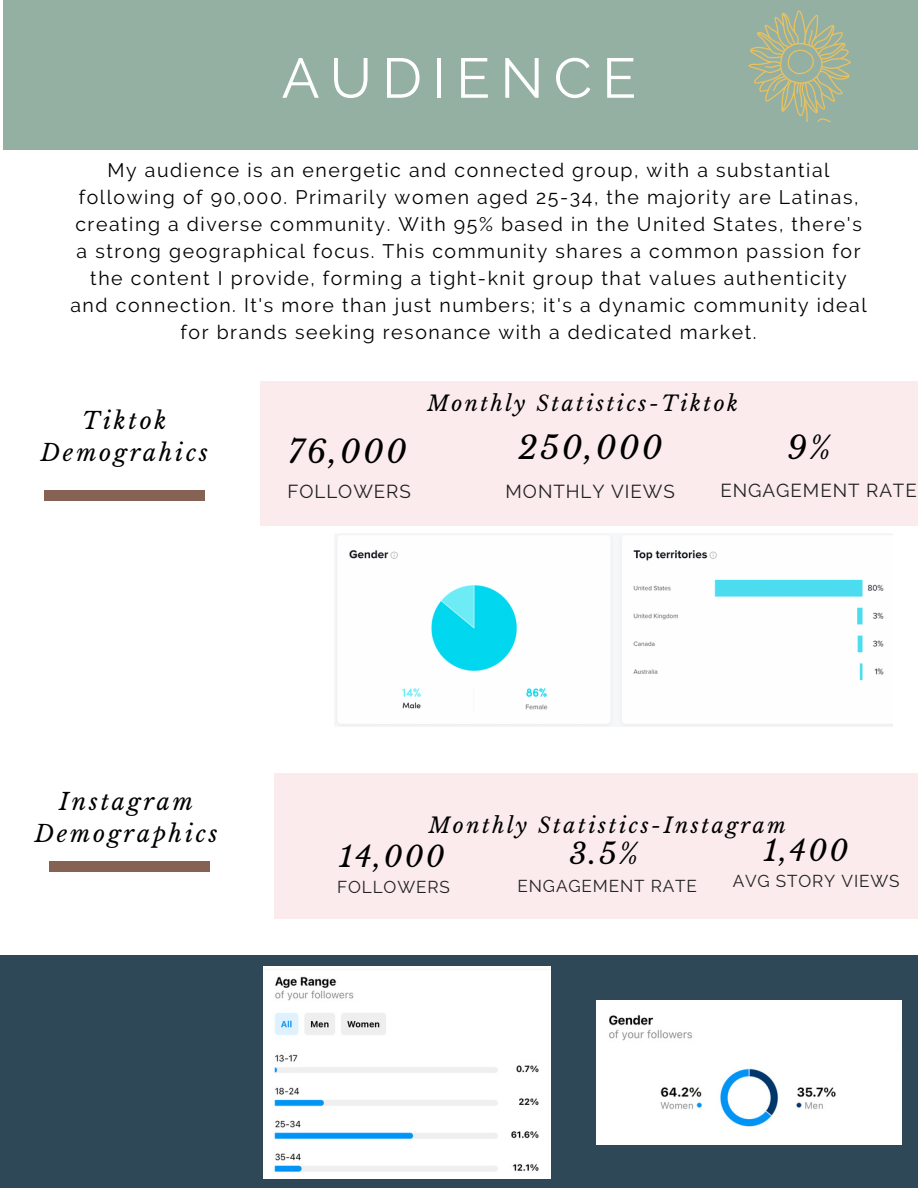
<style>
.page{position:relative;width:918px;height:1188px;background:#fff}
.page>*{position:absolute;margin:0;border:0;box-sizing:border-box;transform-origin:0 0}
.t1{font:56.1px "Raleway";letter-spacing:.18em;color:#fff}
.t2{font:italic 31.35px "Libre Baskerville";letter-spacing:.08em;color:#000}
.t3{font:italic 28.65px "Libre Baskerville";letter-spacing:.08em;color:#000}
.t4{font:italic 23.25px "Libre Baskerville";letter-spacing:.12em;color:#000}
.t5{font:italic 21.15px "Libre Baskerville";letter-spacing:.12em;color:#000}
.t6{font:19.5px/27px "Raleway";letter-spacing:.08em;color:#000;text-align:center}
.t7{font:18.75px "Raleway";letter-spacing:.05em;color:#222}
.t8{font:17.1px "Raleway";letter-spacing:.05em;color:#222}
</style>
<div class="page">
<div style="left:3px;top:0;width:915px;height:150px;background:#93b0a3"></div>
<div style="left:260px;top:382px;width:658px;height:144px;background:#fbebec"></div>
<div style="left:44px;top:490px;width:161px;height:10px;background:#866254"></div>
<svg style="left:748px;top:10px;width:103px;height:111px"></svg>
<img style="left:335px;top:534px;width:557px;height:193px">
<div style="left:274px;top:774px;width:644px;height:145px;background:#fbebec"></div>
<div style="left:0;top:956px;width:918px;height:232px;background:#2f4858"></div>
<div style="left:49px;top:862px;width:161px;height:10px;background:#866254"></div>
<img style="left:263px;top:966px;width:287px;height:213px">
<div style="left:597px;top:1000px;width:305px;height:145px;background:#fff"></div>
<p class="t1" style="left:282px;top:45px;width:356px">AUDIENCE</p>
<p class="t6" style="left:70px;top:156px;width:798px">My audience is an energetic and connected group, with a substantial following of 90,000. Primarily women aged 25-34, the majority are Latinas, creating a diverse community. With 95% based in the United States, there's a strong geographical focus. This community shares a common passion for the content I provide, forming a tight-knit group that values authenticity and connection. It's more than just numbers; it's a dynamic community ideal for brands seeking resonance with a dedicated market.</p>
<p class="t4" style="left:82px;top:407px;width:86px">Tiktok</p>
<p class="t4" style="left:41px;top:438px;width:169px">Demograhics</p>
<p class="t5" style="left:427px;top:390px;width:312px">Monthly Statistics-Tiktok</p>
<p class="t2" style="left:288px;top:433px;width:120px">76,000</p>
<p class="t2" style="left:518px;top:428px;width:146px">250,000</p>
<p class="t2" style="left:787px;top:429px;width:45px">9%</p>
<p class="t7" style="left:288px;top:481px;width:125px">FOLLOWERS</p>
<p class="t7" style="left:506px;top:481px;width:171px">MONTHLY VIEWS</p>
<p class="t7" style="left:721px;top:479px;width:198px">ENGAGEMENT RATE</p>
<p class="t4" style="left:59px;top:788px;width:135px">Instagram</p>
<p class="t4" style="left:35px;top:819px;width:184px">Demographics</p>
<p class="t5" style="left:429px;top:812px;width:359px">Monthly Statistics-Instagram</p>
<p class="t3" style="left:339px;top:839px;width:107px">14,000</p>
<p class="t3" style="left:569px;top:837px;width:70px">3.5%</p>
<p class="t3" style="left:764px;top:833px;width:86px">1,400</p>
<p class="t8" style="left:337px;top:877px;width:114px">FOLLOWERS</p>
<p class="t8" style="left:518px;top:876px;width:181px">ENGAGEMENT RATE</p>
<p class="t8" style="left:733px;top:871px;width:168px">AVG STORY VIEWS</p>
</div>
